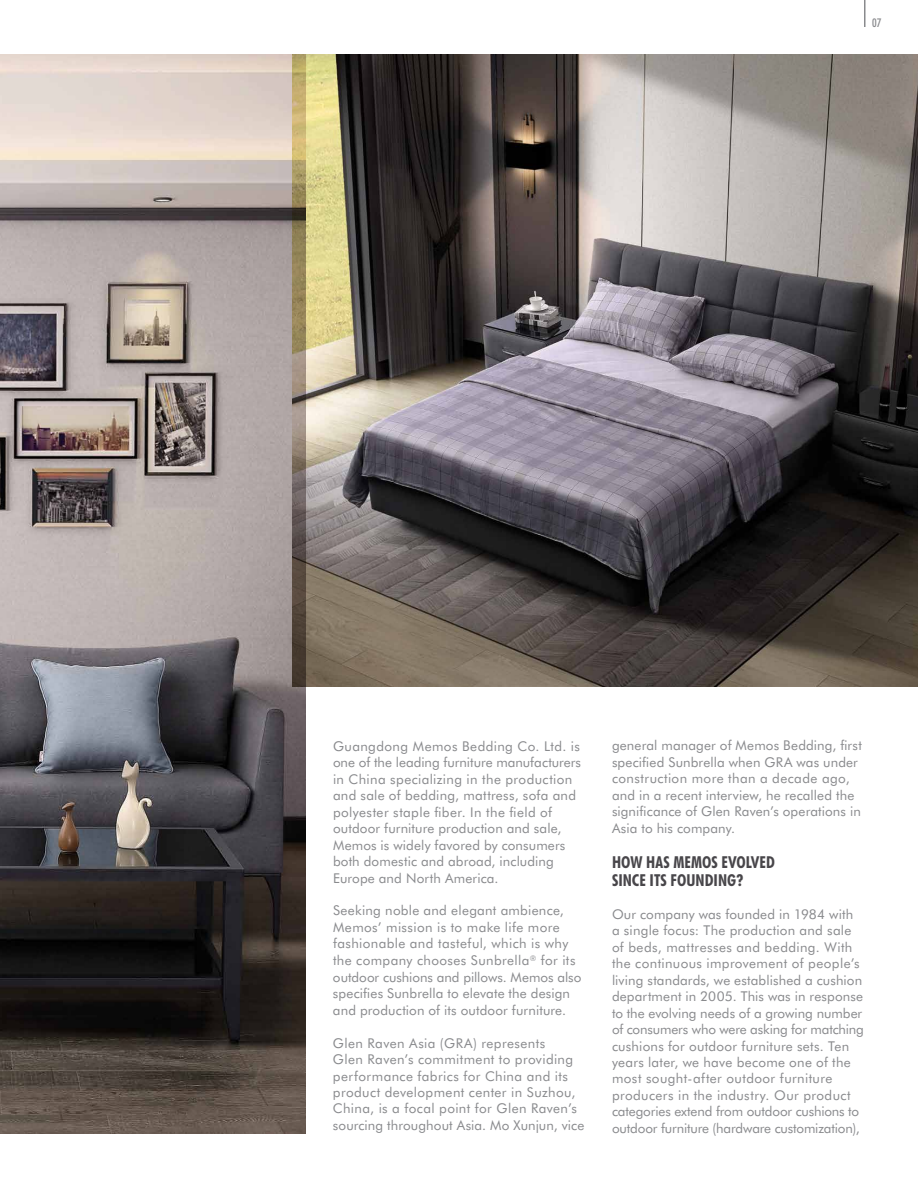
<style>
.page{position:relative;width:918px;height:1188px;background:#fff}
.page>*{position:absolute;margin:0;border:0;box-sizing:border-box;transform-origin:0 0}
.t1{font:700 condensed 16.5px/18px "Futura BT";letter-spacing:.005em;color:#48464a}
.t2{font:13.5px/16.5px "Futura BT";letter-spacing:.015em;color:#898a8d}
.t3{font:500 condensed 12px "Futura BT";color:#898a8d}
</style>
<div class="page">
<img style="left:0;top:54px;width:306px;height:1080px">
<img style="left:292px;top:54px;width:626px;height:632px">
<hr style="left:864px;top:0;width:2px;height:27px;background:#898a8d">
<p class="t3" style="left:872px;top:15px;width:11px">07</p>
<p class="t2" style="left:333px;top:737px;width:250px">Guangdong Memos Bedding Co. Ltd. is one of the leading furniture manufacturers in China specializing in the production and sale of bedding, mattress, sofa and polyester staple fiber. In the field of outdoor furniture production and sale, Memos is widely favored by consumers both domestic and abroad, including Europe and North America.</p>
<p class="t2" style="left:333px;top:902px;width:250px">Seeking noble and elegant ambience, Memos’ mission is to make life more fashionable and tasteful, which is why the company chooses Sunbrella<sup>®</sup> for its outdoor cushions and pillows. Memos also specifies Sunbrella to elevate the design and production of its outdoor furniture.</p>
<p class="t2" style="left:333px;top:1034px;width:253px">Glen Raven Asia (GRA) represents<br>Glen Raven’s commitment to providing performance fabrics for China and its product development center in Suzhou, China, is a focal point for Glen Raven’s sourcing throughout Asia. Mo Xunjun, vice</p>
<p class="t2" style="left:612px;top:737px;width:251px">general manager of Memos Bedding, first specified Sunbrella when GRA was under construction more than a decade ago, and in a recent interview, he recalled the significance of Glen Raven’s operations in Asia to his company.</p>
<p class="t1" style="left:612px;top:853px;width:164px">HOW HAS MEMOS EVOLVED<br>SINCE ITS FOUNDING?</p>
<p class="t2" style="left:612px;top:905px;width:254px">Our company was founded in 1984 with a single focus: The production and sale of beds, mattresses and bedding. With the continuous improvement of people’s living standards, we established a cushion department in 2005. This was in response to the evolving needs of a growing number of consumers who were asking for matching cushions for outdoor furniture sets. Ten years later, we have become one of the most sought-after outdoor furniture producers in the industry. Our product categories extend from outdoor cushions to outdoor furniture (hardware customization),</p>
</div>
